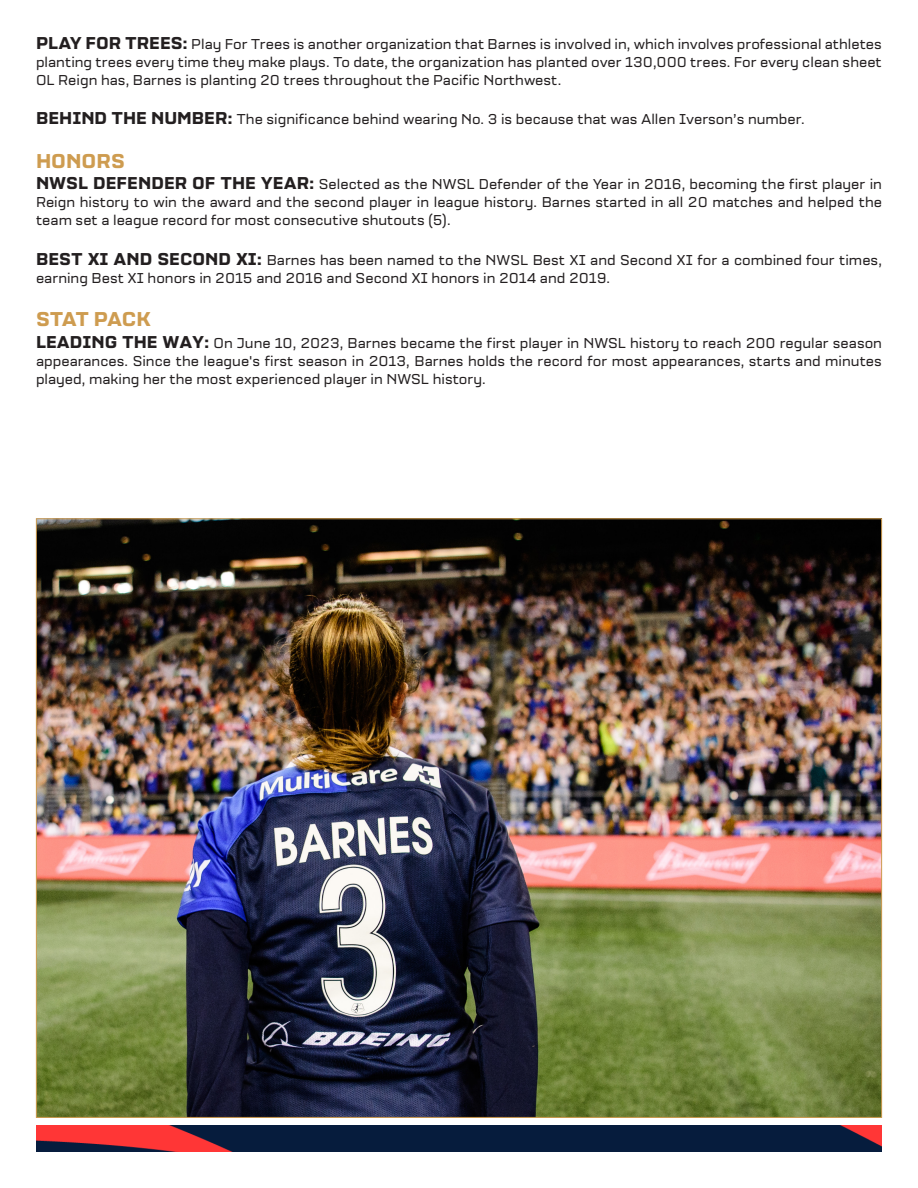
<style>
.page{position:relative;width:918px;height:1188px;background:#fff}
.page>*{position:absolute;margin:0;border:0;box-sizing:border-box;transform-origin:0 0}
.BODY_-_Paragraph_9_pt{font:700 21px "Holder";letter-spacing:-.03em;color:#ce9c50}
.BODY_-_Paragraph_9_pt-2{font:700 21px "Holder";color:#ce9c50}
.BODY_-_Paragraph_9_pt-3{font:15px/18px "Holder";color:#231f20;text-align:justify}
.s1{font-weight:700;font-size:18px}
</style>
<div class="page">
<img style="left:36px;top:1125px;width:846px;height:27px">
<img style="left:38px;top:520px;width:842px;height:596px">
<p class="BODY_-_Paragraph_9_pt-3" style="left:36px;top:35px;width:847px"><span class="s1">PLAY FOR TREES:</span> Play For Trees is another organization that Barnes is involved in, which involves professional athletes planting trees every time they make plays. To date, the organization has planted over 130,000 trees. For every clean sheet OL Reign has, Barnes is planting 20 trees throughout the Pacific Northwest.</p>
<p class="BODY_-_Paragraph_9_pt-3" style="left:36px;top:111px;width:770px"><span class="s1">BEHIND THE NUMBER:</span> The significance behind wearing No. 3 is because that was Allen Iverson’s number.</p>
<p class="BODY_-_Paragraph_9_pt-2" style="left:36px;top:148px;width:91px">HONORS</p>
<p class="BODY_-_Paragraph_9_pt-3" style="left:36px;top:175px;width:848px"><span class="s1">NWSL DEFENDER OF THE YEAR:</span> Selected as the NWSL Defender of the Year in 2016, becoming the first player in Reign history to win the award and the second player in league history. Barnes started in all 20 matches and helped the team set a league record for most consecutive shutouts (5).</p>
<p class="BODY_-_Paragraph_9_pt-3" style="left:36px;top:251px;width:848px"><span class="s1">BEST XI AND SECOND XI:</span> Barnes has been named to the NWSL Best XI and Second XI for a combined four times, earning Best XI honors in 2015 and 2016 and Second XI honors in 2014 and 2019.</p>
<p class="BODY_-_Paragraph_9_pt" style="left:36px;top:306px;width:117px">STAT PACK</p>
<p class="BODY_-_Paragraph_9_pt-3" style="left:36px;top:334px;width:848px"><span class="s1">LEADING THE WAY:</span> On June 10, 2023, Barnes became the first player in NWSL history to reach 200 regular season appearances. Since the league's first season in 2013, Barnes holds the record for most appearances, starts and minutes played, making her the most experienced player in NWSL history.</p>
</div>
